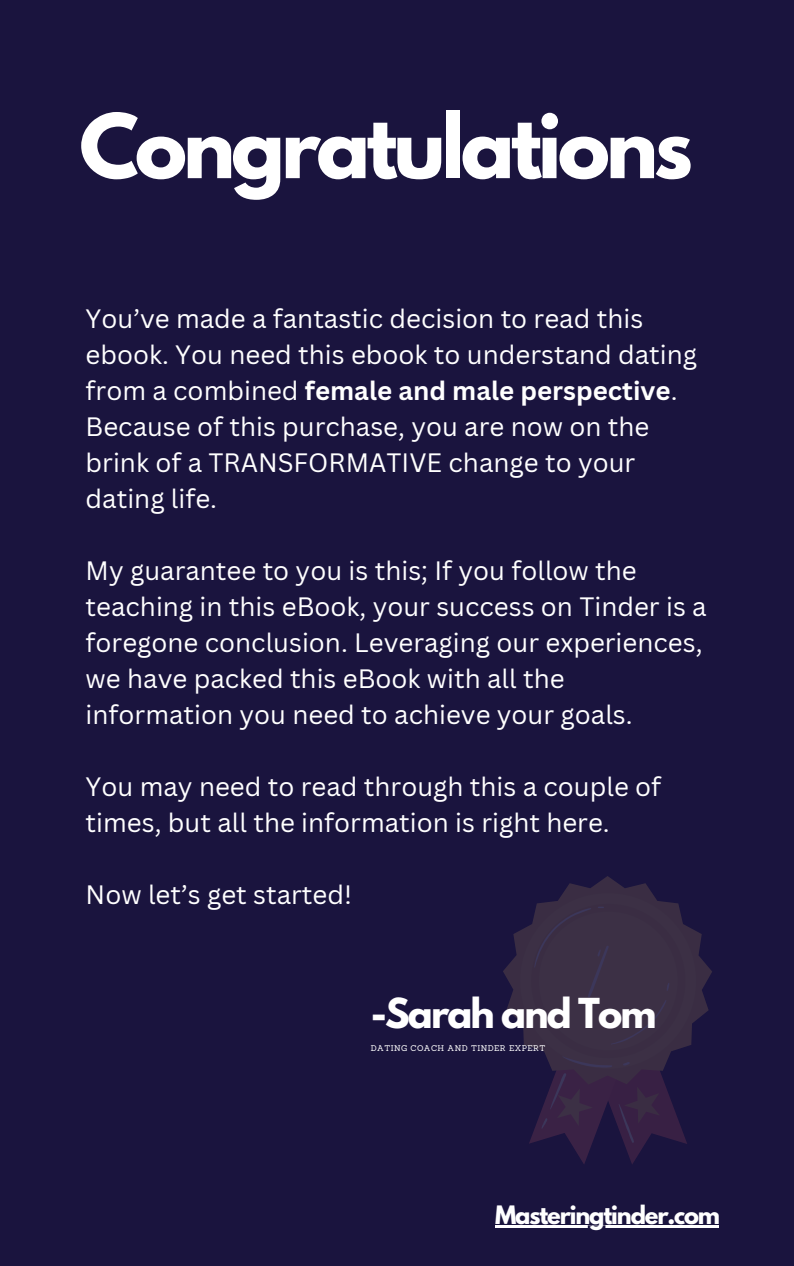
<style>
.page{position:relative;width:794px;height:1266px;background:#fff}
.page>*{position:absolute;margin:0;border:0;box-sizing:border-box;transform-origin:0 0}
.t1{font:700 78.75px "League Spartan";letter-spacing:-.05em;color:#fff}
.t2{font:700 36.6px "League Spartan";letter-spacing:-.05em;color:#fff}
.t3{font:25.88px/36px "Canva Sans";color:#fff}
.t4{font:700 22.5px "League Spartan";letter-spacing:-.05em;color:#fff}
.t5{font:8.1px "Sanchez";letter-spacing:.05em;color:#fff}
.s1{font-weight:700}
</style>
<div class="page">
<div style="left:0;top:0;width:793px;height:1266px;background:#1a143e"></div>
<svg style="left:503px;top:876px;width:208px;height:170px"></svg>
<div style="left:520px;top:893px;width:175px;height:175px;background:#3c3045;border-radius:50%"></div>
<svg style="left:528px;top:904px;width:159px;height:260px"></svg>
<hr style="left:495px;top:1225px;width:223px;height:2px;background:#fff">
<h2 class="t1" style="left:79px;top:107px;width:614px">Congratulations</h2>
<h1 class="t3" style="left:86px;top:299px;width:612px">You’ve made a fantastic decision to read this ebook. You need this ebook to understand dating from a combined <span class="s1">female and male perspective</span>.<br>Because of this purchase, you are now on the brink of a TRANSFORMATIVE change to your dating life.</h1>
<h2 class="t3" style="left:86px;top:551px;width:622px">My guarantee to you is this; If you follow the teaching in this eBook, your success on Tinder is a foregone conclusion. Leveraging our experiences, we have packed this eBook with all the information you need to achieve your goals.</h2>
<h2 class="t3" style="left:86px;top:767px;width:576px">You may need to read through this a couple of times, but all the information is right here.</h2>
<h2 class="t3" style="left:86px;top:875px;width:268px">Now let’s get started!</h2>
<p class="t2" style="left:370px;top:994px;width:287px">-Sarah and Tom</p>
<p class="t5" style="left:370px;top:1043px;width:176px">DATING COACH AND TINDER EXPERT</p>
<h1 class="t4" style="left:495px;top:1204px;width:226px">Masteringtinder.com</h1>
</div>
